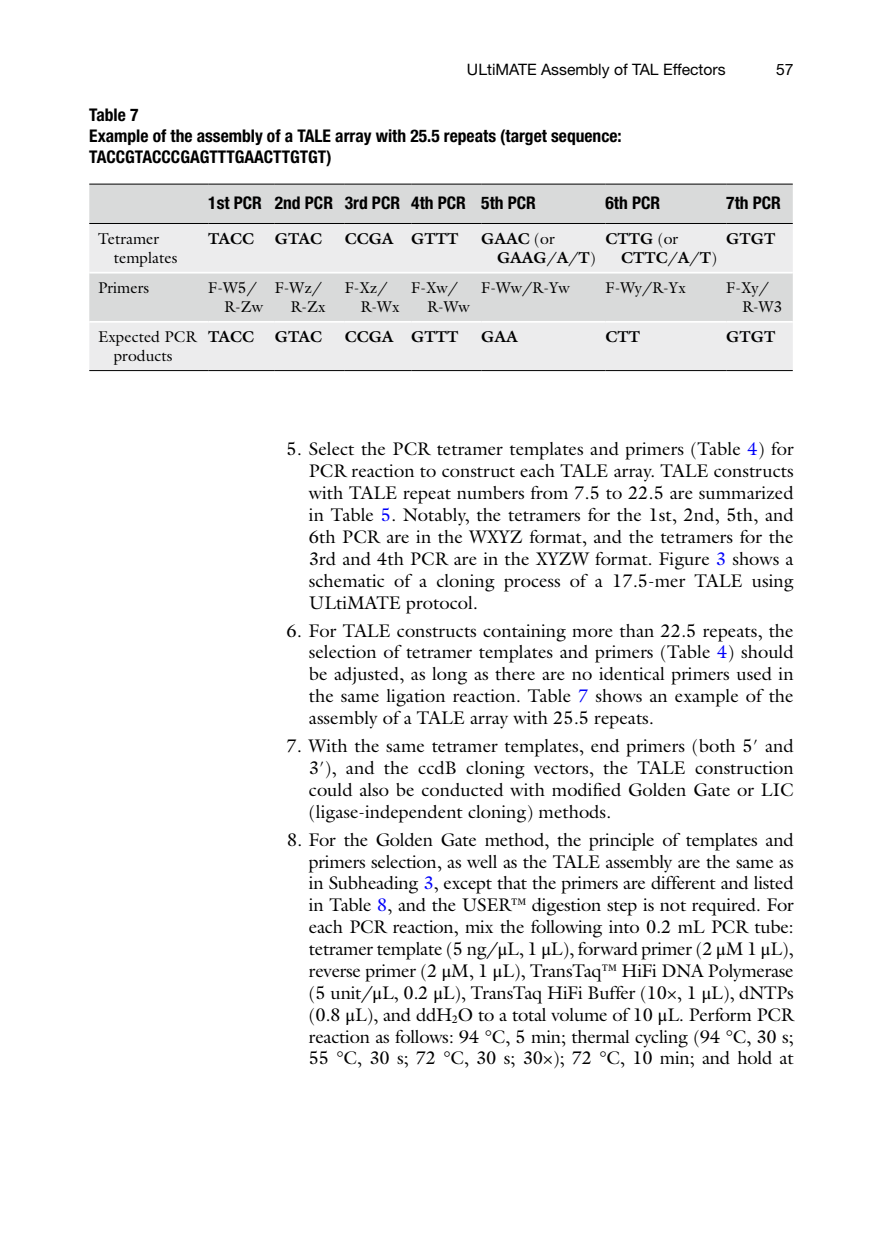
<style>
.page{position:relative;width:883px;height:1260px;background:#fff}
.page>*{position:absolute;margin:0;border:0;box-sizing:border-box;transform-origin:0 0}
.t1{font:18.38px/21.9px "Kwhdbf Svgbyk Mdgxqj Galliard";color:#000;text-align:justify}
.t2{font:700 condensed 17.5px/21px "Qdhjjk Xnfwkg Gqgcld Helvetica Neue";color:#000}
.t3{font:15.75px/19.2px "Kwhdbf Svgbyk Mdgxqj Galliard";color:#000}
.t4{font:700 15.75px/19.2px "Jjlnpy Hcqmmd Pdpyxl Galliard";color:#000}
.t5{font:15.75px "Trtqpp Jcvtks Cmpvgf Helvetica Neue";color:#000}
.s1{font-family:"Kwhdbf Svgbyk Mdgxqj Galliard";font-weight:400}
.s2{color:#0000fa}
.s3{font-family:"Njdlsp Dkcxlg Clrbkw STIX General"}
</style>
<div class="page">
<div style="left:89px;top:185px;width:704px;height:38px;background:#d9dada"></div>
<svg style="left:89px;top:224px;width:704px;height:146px;background:#e5e6e6"></svg>
<hr style="left:89px;top:184px;width:119px;height:1px;background:#000">
<hr style="left:89px;top:223px;width:119px;height:1px;background:#000">
<hr style="left:208px;top:184px;width:67px;height:1px;background:#000">
<hr style="left:208px;top:223px;width:67px;height:1px;background:#000">
<hr style="left:275px;top:184px;width:70px;height:1px;background:#000">
<hr style="left:275px;top:223px;width:70px;height:1px;background:#000">
<hr style="left:345px;top:184px;width:66px;height:1px;background:#000">
<hr style="left:345px;top:223px;width:66px;height:1px;background:#000">
<hr style="left:411px;top:184px;width:70px;height:1px;background:#000">
<hr style="left:411px;top:223px;width:70px;height:1px;background:#000">
<hr style="left:481px;top:184px;width:125px;height:1px;background:#000">
<hr style="left:481px;top:223px;width:125px;height:1px;background:#000">
<hr style="left:606px;top:184px;width:120px;height:1px;background:#000">
<hr style="left:606px;top:223px;width:120px;height:1px;background:#000">
<hr style="left:726px;top:184px;width:67px;height:1px;background:#000">
<hr style="left:726px;top:223px;width:67px;height:1px;background:#000">
<hr style="left:89px;top:272px;width:704px;height:2px;background:#fff">
<hr style="left:606px;top:321px;width:120px;height:2px;background:#fff">
<hr style="left:606px;top:370px;width:120px;height:1px;background:#000">
<hr style="left:481px;top:321px;width:125px;height:2px;background:#fff">
<hr style="left:481px;top:370px;width:125px;height:1px;background:#000">
<hr style="left:411px;top:321px;width:70px;height:2px;background:#fff">
<hr style="left:411px;top:370px;width:70px;height:1px;background:#000">
<hr style="left:345px;top:321px;width:66px;height:2px;background:#fff">
<hr style="left:345px;top:370px;width:66px;height:1px;background:#000">
<hr style="left:275px;top:321px;width:70px;height:2px;background:#fff">
<hr style="left:275px;top:370px;width:70px;height:1px;background:#000">
<hr style="left:208px;top:321px;width:67px;height:2px;background:#fff">
<hr style="left:208px;top:370px;width:67px;height:1px;background:#000">
<hr style="left:726px;top:321px;width:67px;height:2px;background:#fff">
<hr style="left:726px;top:370px;width:67px;height:1px;background:#000">
<hr style="left:89px;top:321px;width:119px;height:2px;background:#fff">
<hr style="left:89px;top:370px;width:119px;height:1px;background:#000">
<p class="t5" style="left:467px;top:64px;width:260px">ULtiMATE Assembly of TAL Effectors</p>
<p class="t5" style="left:776px;top:64px;width:19px">57</p>
<p class="t2" style="left:89px;top:105px;width:534px">Table 7<br>Example of the assembly of a TALE array with 25.5 repeats (target sequence:<br>TACCGTACCCGAGTTTGAACTTGTGT)</p>
<p class="t2" style="left:208px;top:194px;width:329px">1st PCR 2nd PCR 3rd PCR 4th PCR 5th PCR</p>
<p class="t2" style="left:606px;top:194px;width:56px">6th PCR</p>
<p class="t2" style="left:726px;top:194px;width:56px">7th PCR</p>
<p class="t3" style="left:114px;top:230px;width:65px;text-indent:-16px">Tetramer templates</p>
<p class="t4" style="left:208px;top:230px;width:47px">TACC</p>
<p class="t4" style="left:275px;top:230px;width:49px">GTAC</p>
<p class="t4" style="left:345px;top:230px;width:115px">CCGA GTTT</p>
<p class="t4" style="left:497px;top:230px;width:100px;text-indent:-16px">GAAC <span class="s1">(or<br></span>GAAG<span class="s1">/</span> A<span class="s1">/</span> T<span class="s1">)</span></p>
<p class="t4" style="left:621px;top:230px;width:97px;text-indent:-16px">CTTG <span class="s1">(or<br></span>CTTC<span class="s1">/</span> A<span class="s1">/</span> T<span class="s1">)</span></p>
<p class="t4" style="left:726px;top:230px;width:51px">GTGT</p>
<p class="t3" style="left:98px;top:280px;width:53px">Primers</p>
<p class="t3" style="left:224px;top:280px;width:41px;text-indent:-16px">F-W5/<br>R-Zw</p>
<p class="t3" style="left:275px;top:280px;width:53px;text-align:right">F-Wz/<br>R-Zx</p>
<p class="t3" style="left:361px;top:280px;width:41px;text-indent:-16px">F-Xz/<br>R-Wx</p>
<p class="t3" style="left:427px;top:280px;width:44px;text-indent:-16px">F-Xw/<br>R-Ww</p>
<p class="t3" style="left:481px;top:280px;width:90px">F-Ww/R-Yw</p>
<p class="t3" style="left:606px;top:280px;width:82px">F-Wy/R-Yx</p>
<p class="t3" style="left:742px;top:280px;width:42px;text-indent:-16px">F-Xy/<br>R-W3</p>
<p class="t3" style="left:98px;top:329px;width:100px;text-align:center">Expected PCR products</p>
<p class="t4" style="left:208px;top:329px;width:47px">TACC</p>
<p class="t4" style="left:275px;top:329px;width:49px">GTAC</p>
<p class="t4" style="left:345px;top:329px;width:115px">CCGA GTTT</p>
<p class="t4" style="left:481px;top:329px;width:38px">GAA</p>
<p class="t4" style="left:606px;top:329px;width:36px">CTT</p>
<p class="t4" style="left:726px;top:329px;width:51px">GTGT</p>
<p class="t1" style="left:309px;top:440px;width:486px;text-indent:-22px">5. Select the PCR tetramer templates and primers (Table <span class="s2">4</span>) for PCR reaction to construct each TALE array. TALE constructs with TALE repeat numbers from 7.5 to 22.5 are summarized in Table <span class="s2">5</span>. Notably, the tetramers for the 1st, 2nd, 5th, and 6th PCR are in the WXYZ format, and the tetramers for the 3rd and 4th PCR are in the XYZW format. Figure <span class="s2">3</span> shows a schematic of a cloning process of a 17.5-mer TALE using ULtiMATE protocol.</p>
<p class="t1" style="left:309px;top:621px;width:486px;text-indent:-22px">6. For TALE constructs containing more than 22.5 repeats, the selection of tetramer templates and primers (Table <span class="s2">4</span>) should be adjusted, as long as there are no identical primers used in the same ligation reaction. Table <span class="s2">7</span> shows an example of the assembly of a TALE array with 25.5 repeats.</p>
<p class="t1" style="left:309px;top:737px;width:486px;text-indent:-22px">7. With the same tetramer templates, end primers (both 5<span class="s3">′</span> and 3<span class="s3">′</span>), and the ccdB cloning vectors, the TALE construction could also be conducted with modified Golden Gate or LIC (ligase- independent cloning) methods.</p>
<p class="t1" style="left:309px;top:830px;width:486px;text-indent:-22px">8. For the Golden Gate method, the principle of templates and primers selection, as well as the TALE assembly are the same as in Subheading <span class="s2">3</span>, except that the primers are different and listed in Table <span class="s2">8</span>, and the USER™ digestion step is not required. For each PCR reaction, mix the following into 0.2 mL PCR tube: tetramer template (5 ng/<span class="s3">μ</span>L, 1 <span class="s3">μ</span>L), forward primer (2 <span class="s3">μ</span>M 1 <span class="s3">μ</span>L), reverse primer (2 <span class="s3">μ</span>M, 1 <span class="s3">μ</span>L), TransTaq™ HiFi DNA Polymerase (5 unit/<span class="s3">μ</span>L, 0.2 <span class="s3">μ</span>L), TransTaq HiFi Buffer (10×, 1 <span class="s3">μ</span>L), dNTPs (0.8 <span class="s3">μ</span>L), and ddH <sub>2</sub>O to a total volume of 10 <span class="s3">μ</span>L. Perform PCR reaction as follows: 94 °C, 5 min; thermal cycling (94 °C, 30 s; 55 °C, 30 s; 72 °C, 30 s; 30×); 72 °C, 10 min; and hold at</p>
</div>
